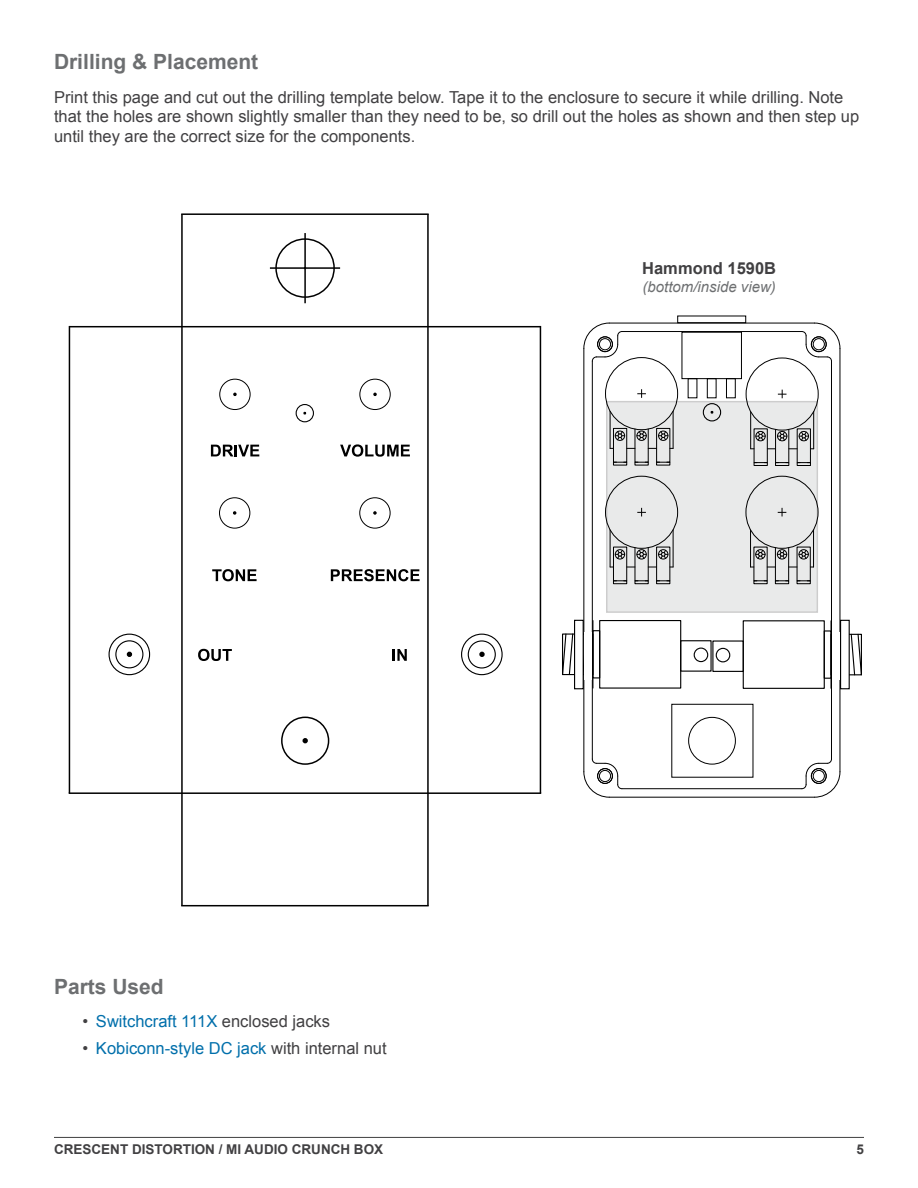
<style>
.page{position:relative;width:918px;height:1188px;background:#fff}
.page>*{position:absolute;margin:0;border:0;box-sizing:border-box;transform-origin:0 0}
.t1{font:700 21px "Arial";color:#6d6f71}
.t2{font:16.5px/19.8px "Arial";color:#414042}
.t3{font:16.5px "Arial";color:#006fab}
.t4{font:700 16.5px "Arial";color:#414042}
.t5{font:italic 15px "Arial";color:#6d6f71}
.t6{font:700 13.5px "Arial";color:#414042}
.s1{color:#414042}
</style>
<div class="page">
<hr style="left:54px;top:1137px;width:810px;height:1px;background:#404040">
<div style="left:219px;top:379px;width:32px;height:31px;border:1px solid #000;border-radius:50%"></div>
<svg style="left:233px;top:393px;width:4px;height:3px"></svg>
<hr style="left:69px;top:326px;width:1px;height:467px;background:#000">
<hr style="left:181px;top:905px;width:248px;height:1px;background:#000">
<hr style="left:540px;top:326px;width:1px;height:467px;background:#000">
<hr style="left:181px;top:213px;width:248px;height:2px;background:#000">
<hr style="left:69px;top:326px;width:471px;height:1px;background:#000">
<hr style="left:69px;top:792px;width:472px;height:2px;background:#000">
<hr style="left:181px;top:214px;width:2px;height:692px;background:#000">
<hr style="left:427px;top:214px;width:2px;height:692px;background:#000">
<div style="left:109px;top:634px;width:41px;height:41px;border:1px solid #000;border-radius:50%"></div>
<div style="left:115px;top:640px;width:28px;height:28px;border:1px solid #000;border-radius:50%"></div>
<div style="left:461px;top:634px;width:42px;height:41px;border:1px solid #000;border-radius:50%"></div>
<div style="left:468px;top:640px;width:28px;height:29px;border:1px solid #000;border-radius:50%"></div>
<div style="left:281px;top:717px;width:48px;height:48px;border:2px solid #000;border-radius:50%"></div>
<svg style="left:303px;top:738px;width:5px;height:5px"></svg>
<div style="left:359px;top:379px;width:32px;height:31px;border:1px solid #000;border-radius:50%"></div>
<svg style="left:373px;top:393px;width:4px;height:3px"></svg>
<div style="left:275px;top:238px;width:60px;height:60px;border:2px solid #000;border-radius:50%"></div>
<hr style="left:270px;top:267px;width:70px;height:2px;background:#000">
<hr style="left:304px;top:233px;width:2px;height:70px;background:#000">
<div style="left:296px;top:404px;width:18px;height:18px;border:1px solid #000;border-radius:50%"></div>
<svg style="left:607px;top:402px;width:210px;height:210px;fill:#e9eaea"></svg>
<svg style="left:127px;top:652px;width:5px;height:5px"></svg>
<svg style="left:479px;top:652px;width:6px;height:5px"></svg>
<div style="left:703px;top:403px;width:18px;height:18px;border:1px solid #000;border-radius:50%"></div>
<hr style="left:831px;top:361px;width:1px;height:398px;background:#000">
<hr style="left:622px;top:788px;width:180px;height:1px;background:#000">
<hr style="left:622px;top:331px;width:180px;height:1px;background:#000">
<hr style="left:592px;top:361px;width:1px;height:398px;background:#000">
<svg style="left:801px;top:758px;width:40px;height:40px"></svg>
<hr style="left:840px;top:348px;width:1px;height:424px;background:#000">
<svg style="left:801px;top:322px;width:40px;height:40px"></svg>
<hr style="left:609px;top:323px;width:206px;height:1px;background:#000">
<hr style="left:609px;top:797px;width:206px;height:1px;background:#000">
<svg style="left:583px;top:322px;width:40px;height:40px"></svg>
<hr style="left:583px;top:348px;width:1px;height:424px;background:#000">
<svg style="left:583px;top:758px;width:40px;height:40px"></svg>
<div style="left:677px;top:316px;width:69px;height:7px;border:1px solid #000"></div>
<div style="left:682px;top:332px;width:60px;height:47px;border:1px solid #000"></div>
<div style="left:726px;top:378px;width:10px;height:20px;border:1px solid #000"></div>
<div style="left:707px;top:378px;width:9px;height:20px;border:1px solid #000"></div>
<div style="left:688px;top:717px;width:48px;height:48px;border:1px solid #000;border-radius:50%"></div>
<div style="left:599px;top:620px;width:82px;height:69px;border:1px solid #000"></div>
<div style="left:680px;top:640px;width:32px;height:32px;border:1px solid #000"></div>
<div style="left:694px;top:648px;width:14px;height:14px;border:1px solid #000;border-radius:50%"></div>
<div style="left:592px;top:630px;width:8px;height:48px;border:1px solid #000"></div>
<svg style="left:562px;top:633px;width:12px;height:43px"></svg>
<hr style="left:592px;top:621px;width:1px;height:67px;background:#000">
<div style="left:743px;top:620px;width:82px;height:69px;border:1px solid #000"></div>
<div style="left:712px;top:640px;width:32px;height:32px;border:1px solid #000"></div>
<div style="left:716px;top:648px;width:14px;height:14px;border:1px solid #000;border-radius:50%"></div>
<div style="left:824px;top:630px;width:8px;height:49px;border:1px solid #000"></div>
<svg style="left:850px;top:633px;width:12px;height:43px"></svg>
<hr style="left:831px;top:621px;width:1px;height:67px;background:#000">
<div style="left:574px;top:620px;width:10px;height:69px;border:1px solid #000"></div>
<div style="left:840px;top:620px;width:10px;height:69px;border:1px solid #000"></div>
<svg style="left:778px;top:390px;width:9px;height:8px"></svg>
<hr style="left:750px;top:412px;width:1px;height:37px;background:#000">
<hr style="left:813px;top:412px;width:1px;height:37px;background:#000">
<svg style="left:777px;top:431px;width:10px;height:10px"></svg>
<div style="left:755px;top:431px;width:11px;height:10px;border:1px solid #000;border-radius:50%"></div>
<svg style="left:756px;top:431px;width:9px;height:10px"></svg>
<svg style="left:799px;top:431px;width:10px;height:10px"></svg>
<div style="left:754px;top:428px;width:14px;height:35px;border:1px solid #000"></div>
<div style="left:797px;top:428px;width:14px;height:35px;border:1px solid #000"></div>
<svg style="left:796px;top:462px;width:15px;height:4px"></svg>
<div style="left:775px;top:429px;width:14px;height:34px;border:1px solid #000"></div>
<svg style="left:775px;top:462px;width:15px;height:4px"></svg>
<svg style="left:753px;top:462px;width:15px;height:4px"></svg>
<div style="left:746px;top:358px;width:73px;height:72px;border:1px solid #000;border-radius:50%"></div>
<svg style="left:637px;top:389px;width:9px;height:9px"></svg>
<hr style="left:610px;top:411px;width:1px;height:37px;background:#000">
<hr style="left:673px;top:411px;width:1px;height:37px;background:#000">
<div style="left:637px;top:431px;width:10px;height:10px;border:1px solid #000;border-radius:50%"></div>
<svg style="left:637px;top:431px;width:9px;height:10px"></svg>
<svg style="left:615px;top:431px;width:10px;height:10px"></svg>
<div style="left:658px;top:431px;width:10px;height:10px;border:1px solid #000;border-radius:50%"></div>
<svg style="left:659px;top:431px;width:9px;height:10px"></svg>
<div style="left:613px;top:428px;width:14px;height:35px;border:1px solid #000"></div>
<div style="left:656px;top:428px;width:14px;height:35px;border:1px solid #000"></div>
<svg style="left:656px;top:461px;width:15px;height:5px"></svg>
<svg style="left:634px;top:461px;width:15px;height:5px"></svg>
<svg style="left:613px;top:461px;width:14px;height:5px"></svg>
<div style="left:605px;top:357px;width:73px;height:73px;border:1px solid #000;border-radius:50%"></div>
<svg style="left:637px;top:508px;width:9px;height:8px"></svg>
<hr style="left:610px;top:530px;width:1px;height:37px;background:#000">
<hr style="left:673px;top:530px;width:1px;height:37px;background:#000">
<div style="left:637px;top:549px;width:10px;height:10px;border:1px solid #000;border-radius:50%"></div>
<svg style="left:637px;top:549px;width:9px;height:10px"></svg>
<svg style="left:615px;top:549px;width:10px;height:10px"></svg>
<div style="left:658px;top:549px;width:10px;height:10px;border:1px solid #000;border-radius:50%"></div>
<svg style="left:659px;top:549px;width:9px;height:10px"></svg>
<div style="left:613px;top:547px;width:14px;height:34px;border:1px solid #000"></div>
<div style="left:656px;top:547px;width:14px;height:34px;border:1px solid #000"></div>
<svg style="left:656px;top:580px;width:15px;height:4px"></svg>
<svg style="left:634px;top:580px;width:15px;height:4px"></svg>
<svg style="left:613px;top:580px;width:14px;height:4px"></svg>
<div style="left:605px;top:476px;width:73px;height:73px;border:1px solid #000;border-radius:50%"></div>
<svg style="left:778px;top:508px;width:8px;height:8px"></svg>
<hr style="left:750px;top:530px;width:1px;height:37px;background:#000">
<hr style="left:813px;top:530px;width:1px;height:37px;background:#000">
<svg style="left:777px;top:549px;width:10px;height:10px"></svg>
<svg style="left:756px;top:549px;width:9px;height:10px"></svg>
<div style="left:799px;top:549px;width:10px;height:10px;border:1px solid #000;border-radius:50%"></div>
<svg style="left:799px;top:549px;width:9px;height:10px"></svg>
<div style="left:797px;top:547px;width:14px;height:34px;border:1px solid #000"></div>
<svg style="left:796px;top:580px;width:15px;height:4px"></svg>
<div style="left:775px;top:547px;width:14px;height:34px;border:1px solid #000"></div>
<svg style="left:775px;top:580px;width:14px;height:4px"></svg>
<svg style="left:753px;top:580px;width:15px;height:4px"></svg>
<div style="left:746px;top:476px;width:72px;height:73px;border:1px solid #000;border-radius:50%"></div>
<div style="left:219px;top:497px;width:31px;height:32px;border:1px solid #000;border-radius:50%"></div>
<svg style="left:233px;top:511px;width:3px;height:4px"></svg>
<div style="left:359px;top:497px;width:32px;height:32px;border:1px solid #000;border-radius:50%"></div>
<svg style="left:373px;top:511px;width:4px;height:4px"></svg>
<svg style="left:198px;top:649px;width:34px;height:12px"></svg>
<svg style="left:393px;top:649px;width:14px;height:12px"></svg>
<svg style="left:340px;top:444px;width:70px;height:13px"></svg>
<svg style="left:211px;top:445px;width:48px;height:11px"></svg>
<svg style="left:212px;top:569px;width:45px;height:12px"></svg>
<svg style="left:331px;top:569px;width:89px;height:12px"></svg>
<p class="t1" style="left:54px;top:48px;width:206px">Drilling &amp; Placement</p>
<p class="t2" style="left:54px;top:87px;width:807px">Print this page and cut out the drilling template below. Tape it to the enclosure to secure it while drilling. Note that the holes are shown slightly smaller than they need to be, so drill out the holes as shown and then step up until they are the correct size for the components.</p>
<p class="t4" style="left:642px;top:257px;width:135px">Hammond 1590B</p>
<p class="t5" style="left:643px;top:277px;width:135px">(bottom/inside view)</p>
<p class="t1" style="left:54px;top:973px;width:111px">Parts Used</p>
<p class="t3" style="left:82px;top:1011px;width:249px"><span class="s1">•</span> Switchcraft 111X <span class="s1">enclosed jacks</span></p>
<p class="t3" style="left:82px;top:1038px;width:306px"><span class="s1">•</span> Kobiconn-style DC jack <span class="s1">with internal nut</span></p>
<p class="t6" style="left:54px;top:1141px;width:331px">CRESCENT DISTORTION / MI AUDIO CRUNCH BOX</p>
<p class="t6" style="left:856px;top:1141px;width:9px">5</p>
</div>
